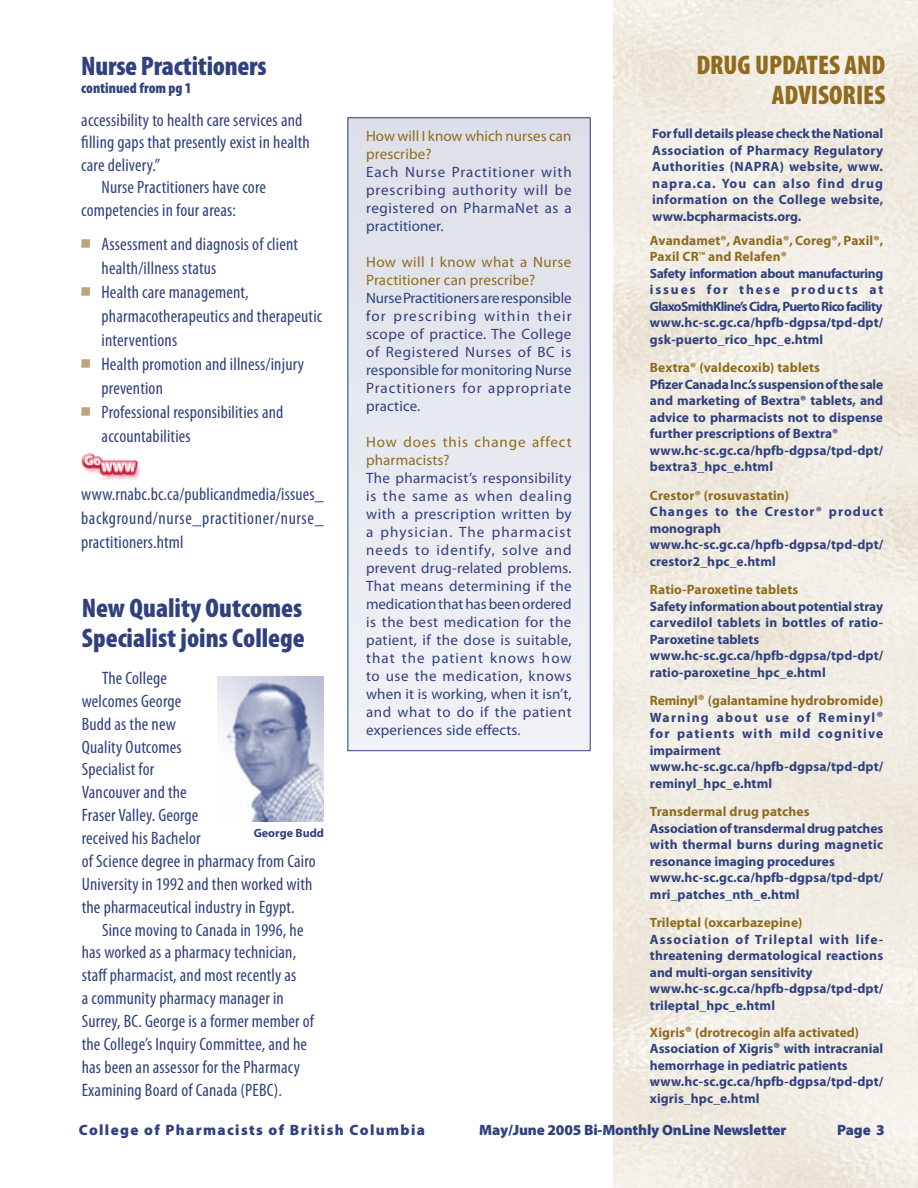
<style>
.page{position:relative;width:918px;height:1188px;background:#fff}
.page>*{position:absolute;margin:0;border:0;box-sizing:border-box;transform-origin:0 0}
.Article_Title{font:900 condensed 27px/30px "Myriad Pro";color:#30417e}
.t1{font:900 condensed 27px/30px "Myriad Pro";color:#906b1e;text-align:right}
.Inside_column_article{font:condensed 18px/22.8px "Myriad Pro";letter-spacing:.01em;color:#30417e}
.Inside_Article_Bullet{font:condensed 18px/24px "Myriad Pro";letter-spacing:.01em;color:#30417e}
.Column_article{font:condensed 18px/24px "Myriad Pro";letter-spacing:.035em;color:#30417e;text-align:justify}
.Article_Title-2{font:condensed 18px/22.5px "Myriad Pro";letter-spacing:.01em;color:#30417e}
.Column_article-2{font:15px/18px "Myriad Pro";letter-spacing:.04em;color:#30417e;text-align:justify}
.Column_article-3{font:15px/18px "Myriad Pro";letter-spacing:.01em;color:#906b1e}
.t2{font:900 15px "Myriad Pro";letter-spacing:-.005em;color:#30417e}
.t3{font:900 15px "Myriad Pro";letter-spacing:.09em;color:#30417e}
.Column_article-4{font:15px/18px "Myriad Pro";letter-spacing:.06em;color:#906b1e}
.Article_Title-3{font:900 condensed 15px "Myriad Pro";color:#30417e}
.Column_article-5{font:700 13.5px/16.5px "Myriad Pro";letter-spacing:.01em;color:#30417e}
.Column_article-6{font:700 13.5px/16.5px "Myriad Pro";letter-spacing:.01em;color:#906b1e}
.Column_article-7{font:700 13.5px/16.5px "Myriad Pro";letter-spacing:.08em;color:#30417e}
.t4{font:700 12px "Myriad Pro";color:#30417e}
.Column_article-8{font:700 4.5px "Myriad Pro";color:#906b1e}
.s1{font-size:15px}
</style>
<div class="page">
<img style="left:613px;top:0;width:305px;height:1188px">
<img style="left:81px;top:453px;width:60px;height:27px">
<img style="left:218px;top:676px;width:106px;height:145px">
<div style="left:348px;top:117px;width:243px;height:634px;border:1px solid #30417e"></div>
<p class="Article_Title" style="left:81px;top:51px;width:187px">Nurse Practitioners</p>
<p class="Article_Title-3" style="left:81px;top:80px;width:112px">continued from pg 1</p>
<p class="Article_Title-2" style="left:81px;top:109px;width:230px">accessibility to health care services and filling gaps that presently exist in health care delivery.”</p>
<p class="Inside_column_article" style="left:81px;top:177px;width:186px;text-indent:20px">Nurse Practitioners have core competencies in four areas:</p>
<p class="Inside_Article_Bullet" style="left:102px;top:233px;width:198px">Assessment and diagnosis of client health/illness status</p>
<p class="Inside_Article_Bullet" style="left:102px;top:281px;width:222px">Health care management, pharmacotherapeutics and therapeutic interventions</p>
<p class="Inside_Article_Bullet" style="left:102px;top:353px;width:204px">Health promotion and illness/injury prevention</p>
<p class="Inside_Article_Bullet" style="left:102px;top:401px;width:183px">Professional responsibilities and accountabilities</p>
<p class="Column_article" style="left:81px;top:483px;width:244px">www.rnabc.bc.ca/publicandmedia/issues_ background/nurse_practitioner/nurse_ practitioners.html</p>
<p class="Article_Title" style="left:82px;top:594px;width:225px">New Quality Outcomes<br>Specialist joins College</p>
<p class="Inside_column_article" style="left:82px;top:667px;width:120px;text-indent:20px">The College welcomes George<br>Budd as the new<br>Quality Outcomes<br>Specialist for<br>Vancouver and the<br>Fraser Valley. George received his Bachelor</p>
<p class="t4" style="left:254px;top:826px;width:72px">George Budd</p>
<p class="Inside_column_article" style="left:82px;top:850px;width:235px">of Science degree in pharmacy from Cairo<br>University in 1992 and then worked with the pharmaceutical industry in Egypt.</p>
<p class="Inside_column_article" style="left:82px;top:919px;width:234px;text-indent:20px">Since moving to Canada in 1996, he has worked as a pharmacy technician, staff pharmacist, and most recently as<br>a community pharmacy manager in Surrey, BC. George is a former member of the College’s Inquiry Committee, and he has been an assessor for the Pharmacy Examining Board of Canada (PEBC).</p>
<p class="Column_article-3" style="left:366px;top:127px;width:207px">How will I know which nurses can prescribe?</p>
<p class="Column_article-2" style="left:366px;top:163px;width:207px">Each Nurse Practitioner with prescribing authority will be registered on PharmaNet as a practitioner.</p>
<p class="Column_article-3" style="left:366px;top:253px;width:207px">How will I know what a Nurse<br>Practitioner can prescribe?</p>
<p class="Column_article-2" style="left:366px;top:289px;width:207px">Nurse Practitioners are responsible for prescribing within their scope of practice. The College of Registered Nurses of BC is responsible for monitoring Nurse Practitioners for appropriate practice.</p>
<p class="Column_article-4" style="left:366px;top:433px;width:207px">How does this change affect pharmacists?</p>
<p class="Column_article-2" style="left:366px;top:469px;width:207px">The pharmacist’s responsibility is the same as when dealing with a prescription written by a physician. The pharmacist needs to identify, solve and prevent drug-related problems.<br>That means determining if the medication that has been ordered is the best medication for the patient, if the dose is suitable, that the patient knows how to use the medication, knows when it is working, when it isn’t, and what to do if the patient experiences side effects.</p>
<p class="t1" style="left:696px;top:50px;width:191px">DRUG UPDATES AND<br>ADVISORIES</p>
<p class="Column_article-5" style="left:652px;top:126px;width:233px;text-align:justify">For full details please check the National Association of Pharmacy Regulatory Authorities (NAPRA) website, www. napra.ca. You can also find drug information on the College website, www.bcpharmacists.org.</p>
<p class="Column_article-6" style="left:650px;top:232px;width:235px">Avandamet®, Avandia®, Coreg®, Paxil®,<br>Paxil CR</p>
<p class="Column_article-8" style="left:699px;top:251px;width:8px">TM</p>
<p class="Column_article-6" style="left:708px;top:249px;width:80px">and Relafen®</p>
<p class="Column_article-5" style="left:650px;top:265px;width:235px;text-align:justify">Safety information about manufacturing issues for these products at GlaxoSmithKline’s Cidra, Puerto Rico facility</p>
<p class="Column_article-5" style="left:650px;top:315px;width:235px">www.hc-sc.gc.ca/hpfb-dgpsa/tpd-dpt/ gsk-puerto_rico_hpc_e.html</p>
<p class="Column_article-6" style="left:650px;top:360px;width:172px">Bextra® (valdecoxib) tablets</p>
<p class="Column_article-5" style="left:650px;top:376px;width:235px;text-align:justify">Pfizer Canada Inc.’s suspension of the sale and marketing of Bextra® tablets, and advice to pharmacists not to dispense further prescriptions of Bextra®</p>
<p class="Column_article-5" style="left:650px;top:442px;width:235px">www.hc-sc.gc.ca/hpfb-dgpsa/tpd-dpt/ bextra3_hpc_e.html</p>
<p class="Column_article-6" style="left:650px;top:487px;width:141px">Crestor® (rosuvastatin)</p>
<p class="Column_article-7" style="left:650px;top:504px;width:235px">Changes to the Crestor® product monograph</p>
<p class="Column_article-5" style="left:650px;top:537px;width:235px">www.hc-sc.gc.ca/hpfb-dgpsa/tpd-dpt/ crestor2_hpc_e.html</p>
<p class="Column_article-6" style="left:650px;top:582px;width:150px">Ratio-Paroxetine tablets</p>
<p class="Column_article-5" style="left:650px;top:598px;width:235px;text-align:justify">Safety information about potential stray carvedilol tablets in bottles of ratio-Paroxetine tablets</p>
<p class="Column_article-5" style="left:650px;top:648px;width:235px">www.hc-sc.gc.ca/hpfb-dgpsa/tpd-dpt/ ratio-paroxetine_hpc_e.html</p>
<p class="Column_article-6" style="left:650px;top:693px;width:235px">Reminyl<span class="s1">®</span> (galantamine hydrobromide)</p>
<p class="Column_article-5" style="left:650px;top:709px;width:235px;text-align:justify">Warning about use of Reminyl<span class="s1">® </span>for patients with mild cognitive impairment</p>
<p class="Column_article-5" style="left:650px;top:759px;width:235px">www.hc-sc.gc.ca/hpfb-dgpsa/tpd-dpt/ reminyl_hpc_e.html</p>
<p class="Column_article-6" style="left:650px;top:804px;width:161px">Transdermal drug patches</p>
<p class="Column_article-5" style="left:650px;top:820px;width:235px;text-align:justify">Association of transdermal drug patches with thermal burns during magnetic resonance imaging procedures</p>
<p class="Column_article-5" style="left:650px;top:870px;width:235px">www.hc-sc.gc.ca/hpfb-dgpsa/tpd-dpt/ mri_patches_nth_e.html</p>
<p class="Column_article-6" style="left:650px;top:915px;width:154px">Trileptal (oxcarbazepine)</p>
<p class="Column_article-5" style="left:650px;top:931px;width:235px;text-align:justify">Association of Trileptal with life&shy;threatening dermatological reactions and multi-organ sensitivity</p>
<p class="Column_article-5" style="left:650px;top:981px;width:235px">www.hc-sc.gc.ca/hpfb-dgpsa/tpd-dpt/ trileptal_hpc_e.html</p>
<p class="Column_article-6" style="left:650px;top:1024px;width:211px">Xigris<span class="s1">®</span> (drotrecogin alfa activated)</p>
<p class="Column_article-5" style="left:650px;top:1041px;width:235px">Association of Xigris<span class="s1">®</span> with intracranial hemorrhage in pediatric patients</p>
<p class="Column_article-5" style="left:650px;top:1074px;width:235px">www.hc-sc.gc.ca/hpfb-dgpsa/tpd-dpt/ xigris_hpc_e.html</p>
<p class="t3" style="left:79px;top:1121px;width:348px">College of Pharmacists of British Columbia</p>
<p class="t2" style="left:479px;top:1121px;width:309px">May/June 2005 Bi-Monthly OnLine Newsletter</p>
<p class="t2" style="left:837px;top:1121px;width:49px">Page 3</p>
</div>
